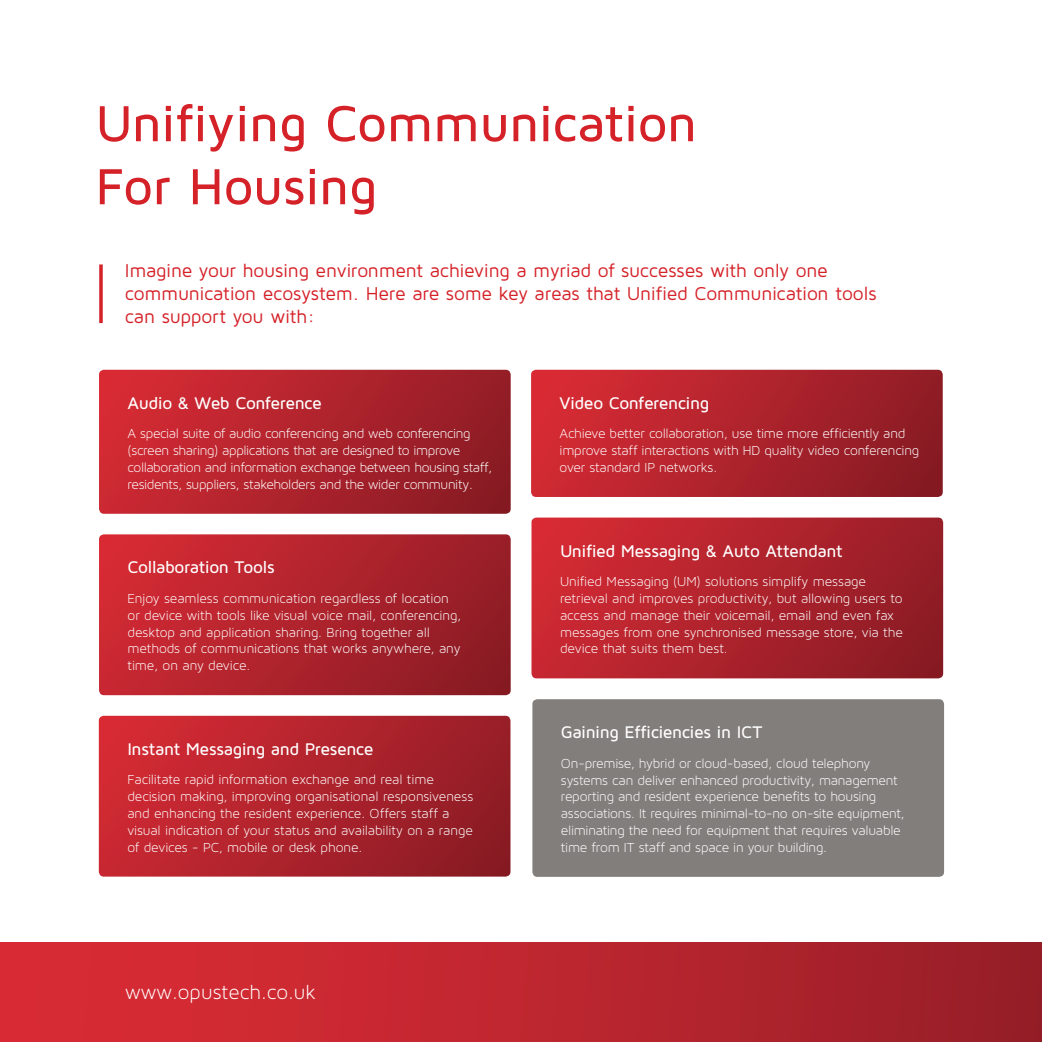
<style>
.page{position:relative;width:1042px;height:1042px;background:#fff}
.page>*{position:absolute;margin:0;border:0;box-sizing:border-box;transform-origin:0 0}
.t1{font:500 52.5px/63px "Maven Pro";letter-spacing:-.015em;color:#d52128}
.t2{font:21px "Maven Pro Light 300";color:#fff}
.t3{font:19.25px/23.1px "Maven Pro";letter-spacing:-.015em;color:#d52128}
.t4{font:500 17.5px "Maven Pro";letter-spacing:-.025em;color:#fff}
.t5{font:14px/16.8px "Maven Pro Light 300";letter-spacing:-.015em;color:#fff}
</style>
<div class="page">
<div style="left:0;top:943px;width:1042px;height:99px;background:linear-gradient(to right,#df2c36,#991f28)"></div>
<svg style="left:99px;top:264px;width:4px;height:59px"></svg>
<svg style="left:99px;top:534px;width:412px;height:161px;background:#b0232d"></svg>
<svg style="left:99px;top:370px;width:412px;height:144px;background:#b0232c"></svg>
<svg style="left:531px;top:370px;width:412px;height:127px;background:#b0232c"></svg>
<svg style="left:531px;top:517px;width:412px;height:161px;background:#b0252e"></svg>
<svg style="left:99px;top:716px;width:411px;height:160px;background:#b0232c"></svg>
<div style="left:532px;top:699px;width:412px;height:178px;background:#827e7c;border-radius:5px"></div>
<p class="t1" style="left:95px;top:90px;width:604px">Unifiying Communication<br>For Housing</p>
<p class="t3" style="left:125px;top:258px;width:753px">Imagine your housing environment achieving a myriad of successes with only one communication ecosystem. Here are some key areas that Unified Communication tools can support you with:</p>
<p class="t4" style="left:128px;top:392px;width:196px">Audio &amp; Web Conference</p>
<p class="t5" style="left:128px;top:425px;width:366px">A special suite of audio conferencing and web conferencing (screen sharing) applications that are designed to improve collaboration and information exchange between housing staff, residents, suppliers, stakeholders and the wider community.</p>
<p class="t4" style="left:128px;top:556px;width:149px">Collaboration Tools</p>
<p class="t5" style="left:128px;top:590px;width:335px">Enjoy seamless communication regardless of location or device with tools like visual voice mail, conferencing, desktop and application sharing. Bring together all methods of communications that works anywhere, any time, on any device.</p>
<p class="t4" style="left:127px;top:738px;width:248px">Instant Messaging and Presence</p>
<p class="t5" style="left:127px;top:771px;width:347px">Facilitate rapid information exchange and real time decision making, improving organisational responsiveness and enhancing the resident experience. Offers staff a visual indication of your status and availability on a range of devices - PC, mobile or desk phone.</p>
<h2 class="t2" style="left:125px;top:981px;width:192px">www.opustech.co.uk</h2>
<p class="t4" style="left:559px;top:392px;width:151px">Video Conferencing</p>
<p class="t5" style="left:559px;top:425px;width:361px">Achieve better collaboration, use time more efficiently and improve staff interactions with HD quality video conferencing over standard IP networks.</p>
<p class="t4" style="left:560px;top:540px;width:284px">Unified Messaging &amp; Auto Attendant</p>
<p class="t5" style="left:560px;top:573px;width:344px">Unified Messaging (UM) solutions simplify message retrieval and improves productivity, but allowing users to access and manage their voicemail, email and even fax messages from one synchronised message store, via the device that suits them best.</p>
<p class="t4" style="left:561px;top:721px;width:203px">Gaining Efficiencies in ICT</p>
<p class="t5" style="left:561px;top:755px;width:345px">On-premise, hybrid or cloud-based, cloud telephony systems can deliver enhanced productivity, management reporting and resident experience benefits to housing associations. It requires minimal-to-no on-site equipment, eliminating the need for equipment that requires valuable time from IT staff and space in your building.</p>
</div>
